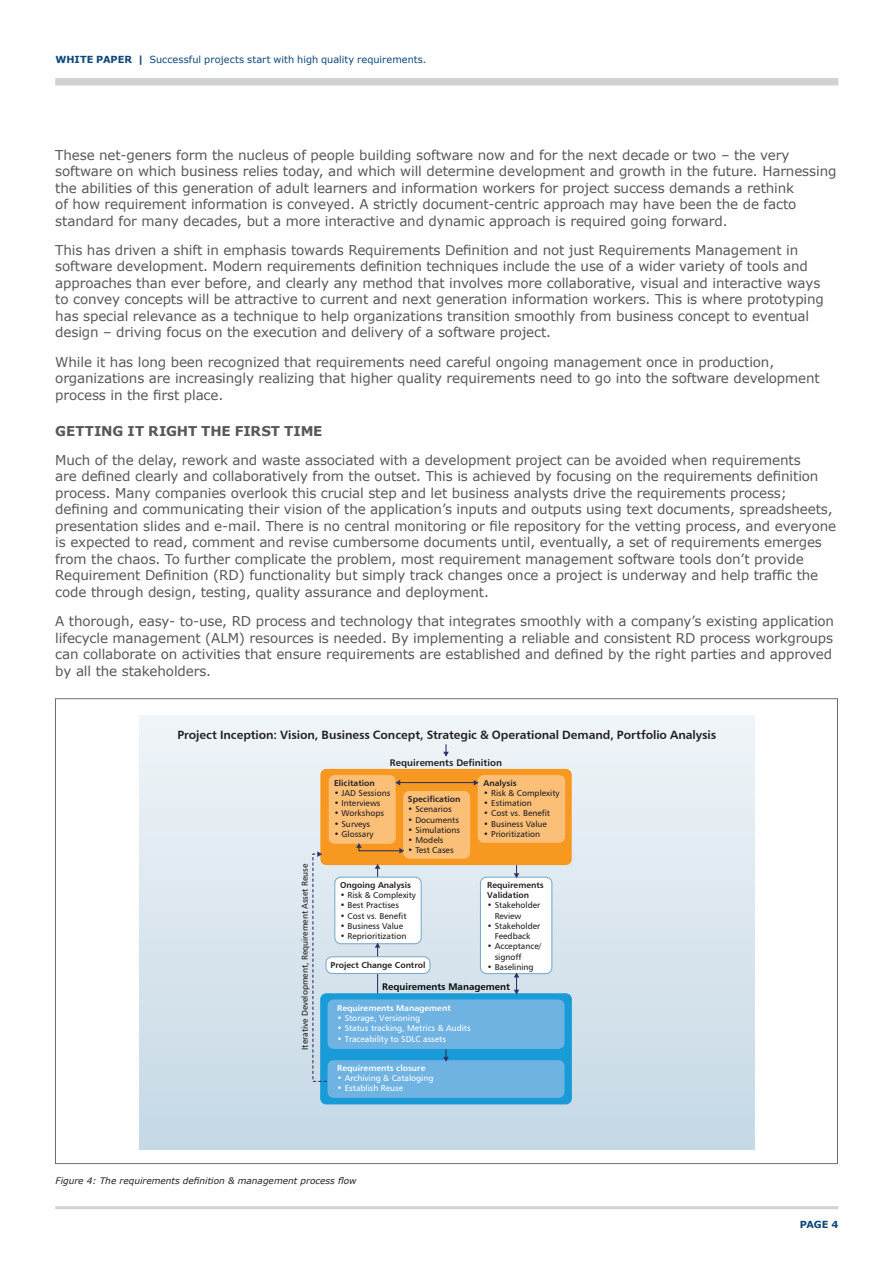
<style>
.page{position:relative;width:893px;height:1263px;background:#fff}
.page>*{position:absolute;margin:0;border:0;box-sizing:border-box;transform-origin:0 0}
.t1{font:13.5px/16.5px "Verdana";letter-spacing:-.01em;color:#57585a}
.heading{font:700 13.5px "Verdana";letter-spacing:-.005em;color:#57585a}
.t2{font:12px "Humanist 777 BT Bold B";letter-spacing:-.005em;color:#231f20}
.t3{font:9.75px "Verdana";color:#0c477a}
.t4{font:700 9.75px "Verdana";color:#0c477a}
.t5{font:9.6px "Humanist 777 BT Bold B";color:#231f20}
.t6{font:9.6px "Humanist 777 BT Bold B";color:#050504}
.t7{font:italic 9px "Verdana";color:#231f20}
.t8{font:8.55px/10.2px "Humanist 777 BT Roman B";color:#231f20}
.t9{font:8.55px "Humanist 777 BT Roman B";color:#fff}
.t10{font:8.55px/10.2px "Humanist 777 BT Bold B";color:#231f20}
.t11{font:8.55px "Humanist 777 BT Bold B";color:#fff}
.s1{font-weight:700}
</style>
<div class="page">
<hr style="left:55px;top:1206px;width:783px;height:3px;background:#d1d2d4">
<div style="left:55px;top:78px;width:783px;height:7px;background:#d1d2d4"></div>
<div style="left:139px;top:715px;width:616px;height:434px;background:linear-gradient(to bottom,#eff4f7,#c6d8e6)"></div>
<hr style="left:377px;top:854px;width:1px;height:145px;background:#313265">
<hr style="left:516px;top:854px;width:1px;height:146px;background:#313265">
<div style="left:320px;top:993px;width:252px;height:111px;background:#199bd8;border-radius:6px"></div>
<div style="left:320px;top:769px;width:252px;height:96px;background:#f79821;border-radius:6px"></div>
<hr style="left:399px;top:782px;width:82px;height:1px;background:#313265">
<div style="left:403px;top:791px;width:67px;height:68px;background:#fcbf78;border-radius:6px"></div>
<div style="left:329px;top:775px;width:67px;height:69px;background:#fcbf78;border-radius:6px"></div>
<div style="left:478px;top:775px;width:87px;height:68px;background:#fcbf78;border-radius:6px"></div>
<div style="left:328px;top:999px;width:236px;height:50px;background:#6fb3e2;border-radius:6px"></div>
<div style="left:335px;top:877px;width:86px;height:67px;background:#fff;border-radius:6px"></div>
<div style="left:334px;top:877px;width:88px;height:67px;border:1px solid #7aacc6;border-radius:6px"></div>
<div style="left:326px;top:957px;width:104px;height:16px;background:#fff;border-radius:6px"></div>
<div style="left:325px;top:956px;width:105px;height:18px;border:1px solid #7aacc6;border-radius:6px"></div>
<div style="left:480px;top:877px;width:72px;height:97px;background:#fff;border-radius:6px"></div>
<div style="left:480px;top:877px;width:72px;height:97px;border:1px solid #7aacc6;border-radius:6px"></div>
<div style="left:328px;top:1060px;width:236px;height:38px;background:#6fb3e2;border-radius:6px"></div>
<svg style="left:474px;top:780px;width:5px;height:5px"></svg>
<svg style="left:375px;top:864px;width:5px;height:5px"></svg>
<svg style="left:375px;top:943px;width:5px;height:5px"></svg>
<svg style="left:395px;top:780px;width:5px;height:5px"></svg>
<svg style="left:514px;top:873px;width:5px;height:5px"></svg>
<svg style="left:514px;top:990px;width:5px;height:4px"></svg>
<svg style="left:514px;top:972px;width:5px;height:5px"></svg>
<svg style="left:443px;top:1049px;width:6px;height:13px"></svg>
<svg style="left:443px;top:744px;width:6px;height:12px"></svg>
<svg style="left:356px;top:843px;width:48px;height:10px"></svg>
<div style="left:410px;top:983px;width:55px;height:8px;background:#cddde8"></div>
<svg style="left:312px;top:851px;width:16px;height:231px"></svg>
<p class="t3" style="left:55px;top:53px;width:372px"><span class="s1">WHITE PAPER |</span> Successful projects start with high quality requirements.</p>
<p class="t1" style="left:55px;top:147px;width:783px">These net-geners form the nucleus of people building software now and for the next decade or two – the very software on which business relies today, and which will determine development and growth in the future. Harnessing the abilities of this generation of adult learners and information workers for project success demands a rethink<br>of how requirement information is conveyed. A strictly document-centric approach may have been the de facto standard for many decades, but a more interactive and dynamic approach is required going forward.</p>
<p class="t1" style="left:55px;top:242px;width:770px">This has driven a shift in emphasis towards Requirements Definition and not just Requirements Management in software development. Modern requirements definition techniques include the use of a wider variety of tools and approaches than ever before, and clearly any method that involves more collaborative, visual and interactive ways to convey concepts will be attractive to current and next generation information workers. This is where prototyping has special relevance as a technique to help organizations transition smoothly from business concept to eventual design – driving focus on the execution and delivery of a software project.</p>
<p class="t1" style="left:55px;top:354px;width:766px">While it has long been recognized that requirements need careful ongoing management once in production, organizations are increasingly realizing that higher quality requirements need to go into the software development process in the first place.</p>
<p class="heading" style="left:55px;top:422px;width:269px">GETTING IT RIGHT THE FIRST TIME</p>
<p class="t1" style="left:55px;top:452px;width:782px">Much of the delay, rework and waste associated with a development project can be avoided when requirements<br>are defined clearly and collaboratively from the outset. This is achieved by focusing on the requirements definition process. Many companies overlook this crucial step and let business analysts drive the requirements process; defining and communicating their vision of the application’s inputs and outputs using text documents, spreadsheets, presentation slides and e-mail. There is no central monitoring or file repository for the vetting process, and everyone is expected to read, comment and revise cumbersome documents until, eventually, a set of requirements emerges from the chaos. To further complicate the problem, most requirement management software tools don’t provide Requirement Definition (RD) functionality but simply track changes once a project is underway and help traffic the code through design, testing, quality assurance and deployment.</p>
<p class="t1" style="left:55px;top:613px;width:780px">A thorough, easy- to-use, RD process and technology that integrates smoothly with a company’s existing application lifecycle management (ALM) resources is needed. By implementing a reliable and consistent RD process workgroups can collaborate on activities that ensure requirements are established and defined by the right parties and approved by all the stakeholders.</p>
<p class="t2" style="left:177px;top:727px;width:540px">Project Inception: Vision, Business Concept, Strategic &amp; Operational Demand, Portfolio Analysis</p>
<p class="t8" style="left:299px;top:1050px;width:188px;rotate:-90deg">Iterative Development, Requirement Asset Reuse</p>
<p class="t5" style="left:390px;top:756px;width:114px">Requirements Definition</p>
<p class="t10" style="left:484px;top:777px;width:35px">Analysis</p>
<p class="t8" style="left:484px;top:788px;width:77px">• Risk &amp; Complexity</p>
<p class="t8" style="left:484px;top:798px;width:50px">• Estimation</p>
<p class="t8" style="left:484px;top:808px;width:68px">• Cost vs. Benefit</p>
<p class="t8" style="left:484px;top:818px;width:65px">• Business Value</p>
<p class="t8" style="left:484px;top:829px;width:58px">• Prioritization</p>
<p class="t10" style="left:334px;top:777px;width:42px">Elicitation</p>
<p class="t8" style="left:334px;top:788px;width:58px">• JAD Sessions</p>
<p class="t8" style="left:334px;top:798px;width:48px">• Interviews</p>
<p class="t8" style="left:334px;top:808px;width:52px">• Workshops</p>
<p class="t8" style="left:334px;top:818px;width:38px">• Surveys</p>
<p class="t8" style="left:334px;top:829px;width:41px">• Glossary</p>
<p class="t10" style="left:408px;top:794px;width:54px">Specification</p>
<p class="t8" style="left:408px;top:804px;width:45px">• Scenarios</p>
<p class="t8" style="left:408px;top:814px;width:53px">• Documents</p>
<p class="t8" style="left:408px;top:825px;width:54px">• Simulations</p>
<p class="t8" style="left:408px;top:835px;width:37px">• Models</p>
<p class="t8" style="left:408px;top:845px;width:47px">• Test Cases</p>
<p class="t10" style="left:340px;top:879px;width:73px">Ongoing Analysis</p>
<p class="t8" style="left:340px;top:890px;width:77px">• Risk &amp; Complexity</p>
<p class="t8" style="left:340px;top:900px;width:60px">• Best Practises</p>
<p class="t8" style="left:340px;top:910px;width:68px">• Cost vs. Benefit</p>
<p class="t8" style="left:340px;top:920px;width:65px">• Business Value</p>
<p class="t8" style="left:340px;top:931px;width:68px">• Reprioritization</p>
<p class="t10" style="left:330px;top:959px;width:96px">Project Change Control</p>
<p class="t10" style="left:487px;top:879px;width:58px">Requirements<br>Validation</p>
<p class="t8" style="left:495px;top:900px;width:47px;text-indent:-7px">• Stakeholder<br>Review</p>
<p class="t8" style="left:487px;top:920px;width:55px;text-align:center">• Stakeholder<br>Feedback</p>
<p class="t8" style="left:495px;top:941px;width:48px;text-indent:-7px">• Acceptance/ signoff</p>
<p class="t8" style="left:487px;top:961px;width:48px">• Baselining</p>
<p class="t6" style="left:382px;top:980px;width:129px">Requirements Management</p>
<p class="t11" style="left:337px;top:1002px;width:115px">Requirements Management</p>
<p class="t9" style="left:337px;top:1013px;width:84px">• Storage, Versioning</p>
<p class="t9" style="left:337px;top:1023px;width:135px">• Status tracking, Metrics &amp; Audits</p>
<p class="t9" style="left:337px;top:1033px;width:110px">• Traceability to SDLC assets</p>
<p class="t11" style="left:337px;top:1062px;width:90px">Requirements closure</p>
<p class="t9" style="left:337px;top:1073px;width:98px">• Archiving &amp; Cataloging</p>
<p class="t9" style="left:337px;top:1083px;width:67px">• Establish Reuse</p>
<p class="t7" style="left:55px;top:1175px;width:303px">Figure 4: The requirements definition &amp; management process flow</p>
<p class="t4" style="left:800px;top:1218px;width:40px">PAGE 4</p>
</div>
